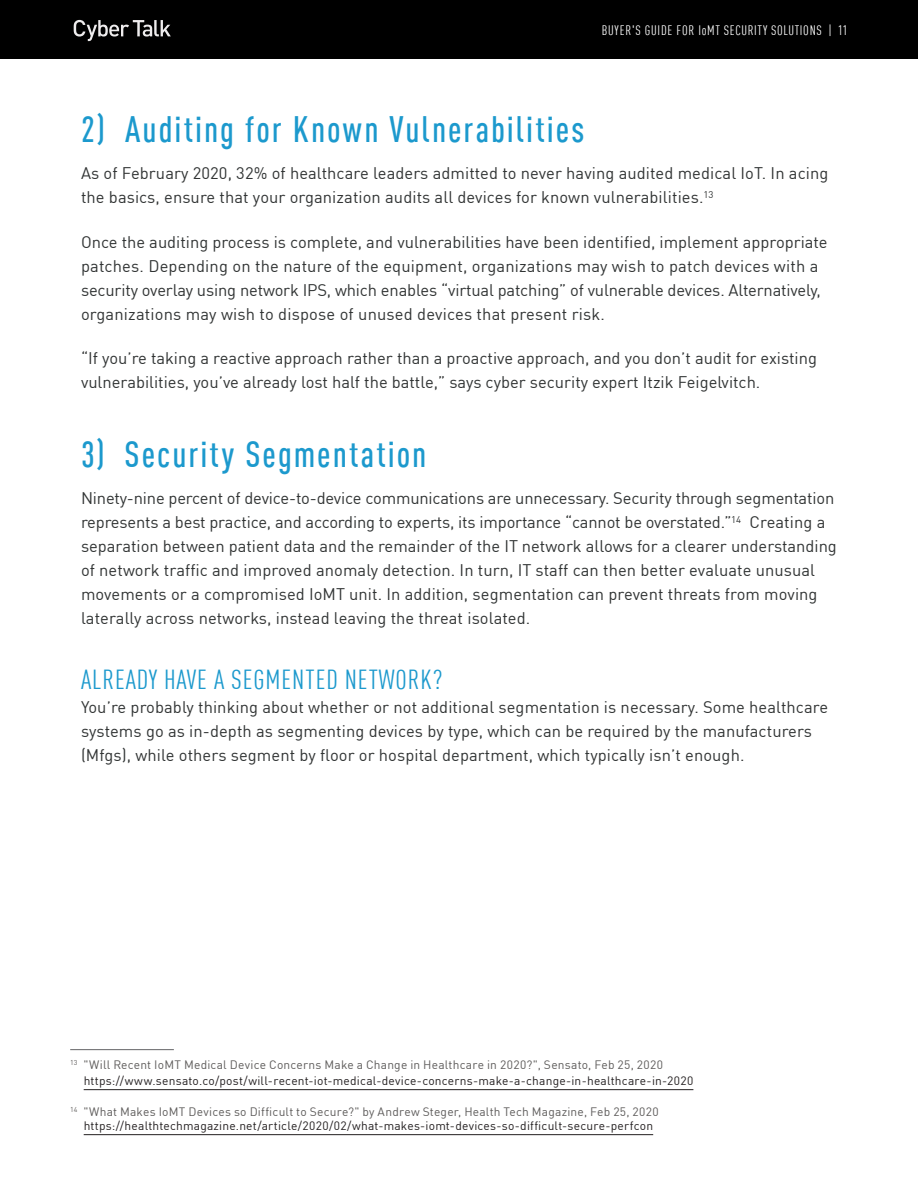
<style>
.page{position:relative;width:918px;height:1188px;background:#fff}
.page>*{position:absolute;margin:0;border:0;box-sizing:border-box;transform-origin:0 0}
.Section_Header{font:500 condensed 36px "DIN Pro";letter-spacing:.055em;color:#1c99cd}
.Body_Copy{font:condensed 27px "DIN Pro";letter-spacing:.035em;color:#1c99cd}
.Body_Copy-2{font:16.5px/24px "DIN Pro";color:#313434}
.t1{font:condensed 13.5px "DIN Pro";letter-spacing:.05em;color:#fff}
.Footnotes{font:12px/16.5px "DIN Pro";letter-spacing:.015em;color:#231f20}
.s1{color:#5e5c5b}
</style>
<div class="page">
<div style="left:0;top:0;width:918px;height:58px;background:#000"></div>
<hr style="left:84px;top:1089px;width:609px;height:1px;background:#231f20">
<hr style="left:84px;top:1134px;width:569px;height:1px;background:#231f20">
<hr style="left:70px;top:1049px;width:104px;height:1px;background:#636366">
<svg style="left:74px;top:20px;width:97px;height:21px"></svg>
<p class="t1" style="left:602px;top:21px;width:248px">BUYER'S GUIDE FOR IoMT SECURITY SOLUTIONS | 11</p>
<p class="Section_Header" style="left:81px;top:104px;width:505px">2) Auditing for Known Vulnerabilities</p>
<p class="Body_Copy-2" style="left:81px;top:160px;width:749px">As of February 2020, 32% of healthcare leaders admitted to never having audited medical IoT. In acing the basics, ensure that your organization audits all devices for known vulnerabilities.<sup>13</sup></p>
<p class="Body_Copy-2" style="left:81px;top:229px;width:748px">Once the auditing process is complete, and vulnerabilities have been identified, implement appropriate patches. Depending on the nature of the equipment, organizations may wish to patch devices with a security overlay using network IPS, which enables “virtual patching” of vulnerable devices. Alternatively, organizations may wish to dispose of unused devices that present risk.</p>
<p class="Body_Copy-2" style="left:81px;top:345px;width:738px">“If you’re taking a reactive approach rather than a proactive approach, and you don’t audit for existing vulnerabilities, you’ve already lost half the battle,” says cyber security expert Itzik Feigelvitch.</p>
<p class="Section_Header" style="left:81px;top:428px;width:347px">3) Security Segmentation</p>
<p class="Body_Copy-2" style="left:81px;top:485px;width:757px">Ninety-nine percent of device-to-device communications are unnecessary. Security through segmentation represents a best practice, and according to experts, its importance “cannot be overstated.”<sup>14</sup> Creating a separation between patient data and the remainder of the IT network allows for a clearer understanding of network traffic and improved anomaly detection. In turn, IT staff can then better evaluate unusual movements or a compromised IoMT unit. In addition, segmentation can prevent threats from moving laterally across networks, instead leaving the threat isolated.</p>
<p class="Body_Copy" style="left:81px;top:660px;width:363px">ALREADY HAVE A SEGMENTED NETWORK?</p>
<p class="Body_Copy-2" style="left:81px;top:694px;width:749px">You’re probably thinking about whether or not additional segmentation is necessary. Some healthcare systems go as in-depth as segmenting devices by type, which can be required by the manufacturers (Mfgs), while others segment by floor or hospital department, which typically isn’t enough.</p>
<p class="Footnotes" style="left:84px;top:1055px;width:611px;text-indent:-14px"><sup>13</sup> <span class="s1">"Will Recent IoMT Medical Device Concerns Make a Change in Healthcare in 2020?", Sensato, Feb 25, 2020 </span>https://www.sensato.co/post/will-recent-iot-medical-device-concerns-make-a-change-in-healthcare-in-2020</p>
<p class="Footnotes" style="left:84px;top:1103px;width:577px;line-height:14.4px;text-indent:-14px"><sup>14</sup> <span class="s1">"What Makes IoMT Devices so Difficult to Secure?" by Andrew Steger, Health Tech Magazine, Feb 25, 2020 </span>https://healthtechmagazine.net/article/2020/02/what-makes-iomt-devices-so-difficult-secure-perfcon</p>
</div>
